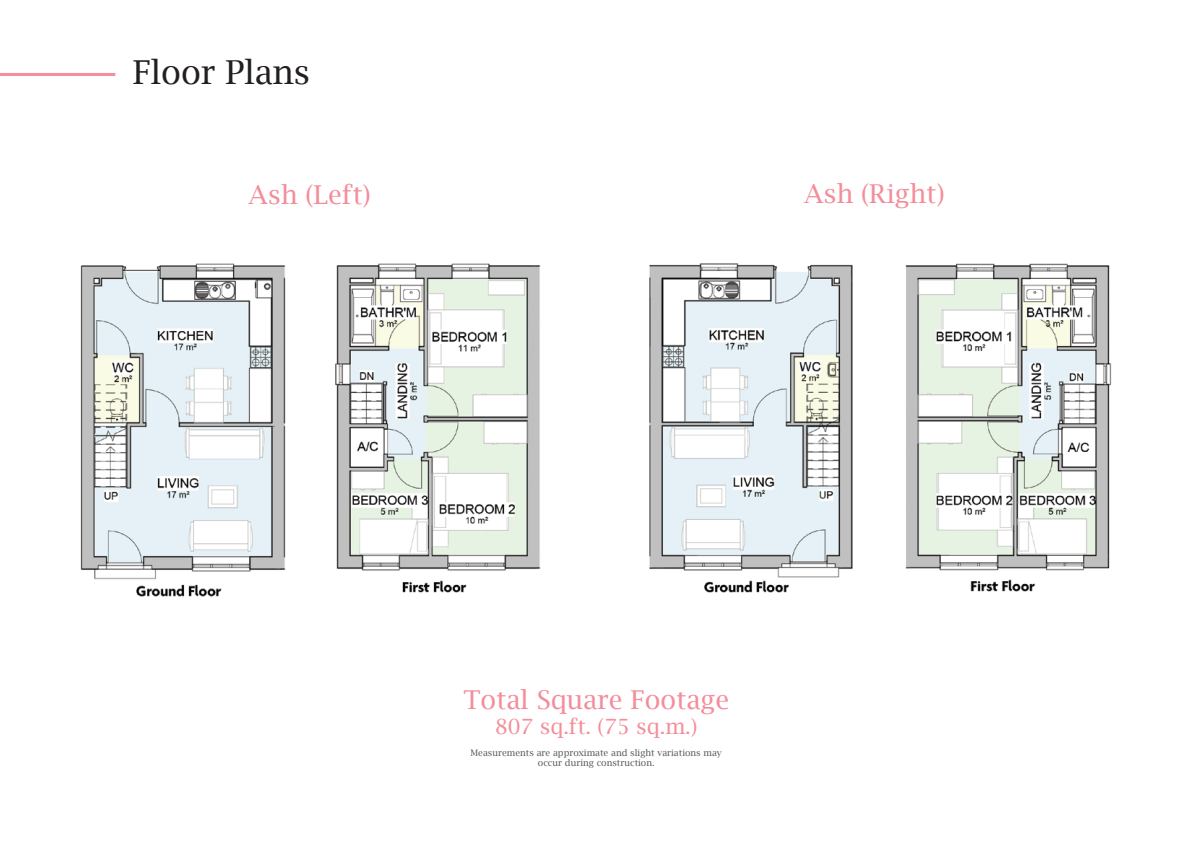
<style>
.page{position:relative;width:1191px;height:842px;background:#fff}
.page>*{position:absolute;margin:0;border:0;box-sizing:border-box;transform-origin:0 0}
.t1{font:33px "Lucida Bright";color:#231f20}
.t2{font:26px "Lucida Bright";color:#f48d9a}
.t3{font:26px "Lucida Bright";color:#f48d9b}
.t4{font:21px "Lucida Bright";color:#f48d9b}
.t5{font:9px/10.8px "Lucida Bright";color:#585a5b;text-align:center}
</style>
<div class="page">
<hr style="left:0;top:73px;width:115px;height:3px;background:#f48c99">
<img style="left:80px;top:263px;width:206px;height:334px">
<img style="left:335px;top:263px;width:206px;height:330px">
<img style="left:649px;top:263px;width:204px;height:330px">
<img style="left:905px;top:263px;width:207px;height:329px">
<h1 class="t1" style="left:133px;top:53px;width:179px">Floor Plans</h1>
<h2 class="t2" style="left:249px;top:180px;width:124px">Ash (Left)</h2>
<h2 class="t2" style="left:804px;top:179px;width:142px">Ash (Right)</h2>
<h2 class="t3" style="left:463px;top:685px;width:267px">Total Square Footage</h2>
<h3 class="t4" style="left:495px;top:714px;width:204px">807 sq.ft. (75 sq.m.)</h3>
<p class="t5" style="left:470px;top:747px;width:253px">Measurements are approximate and slight variations may occur during construction.</p>
</div>
